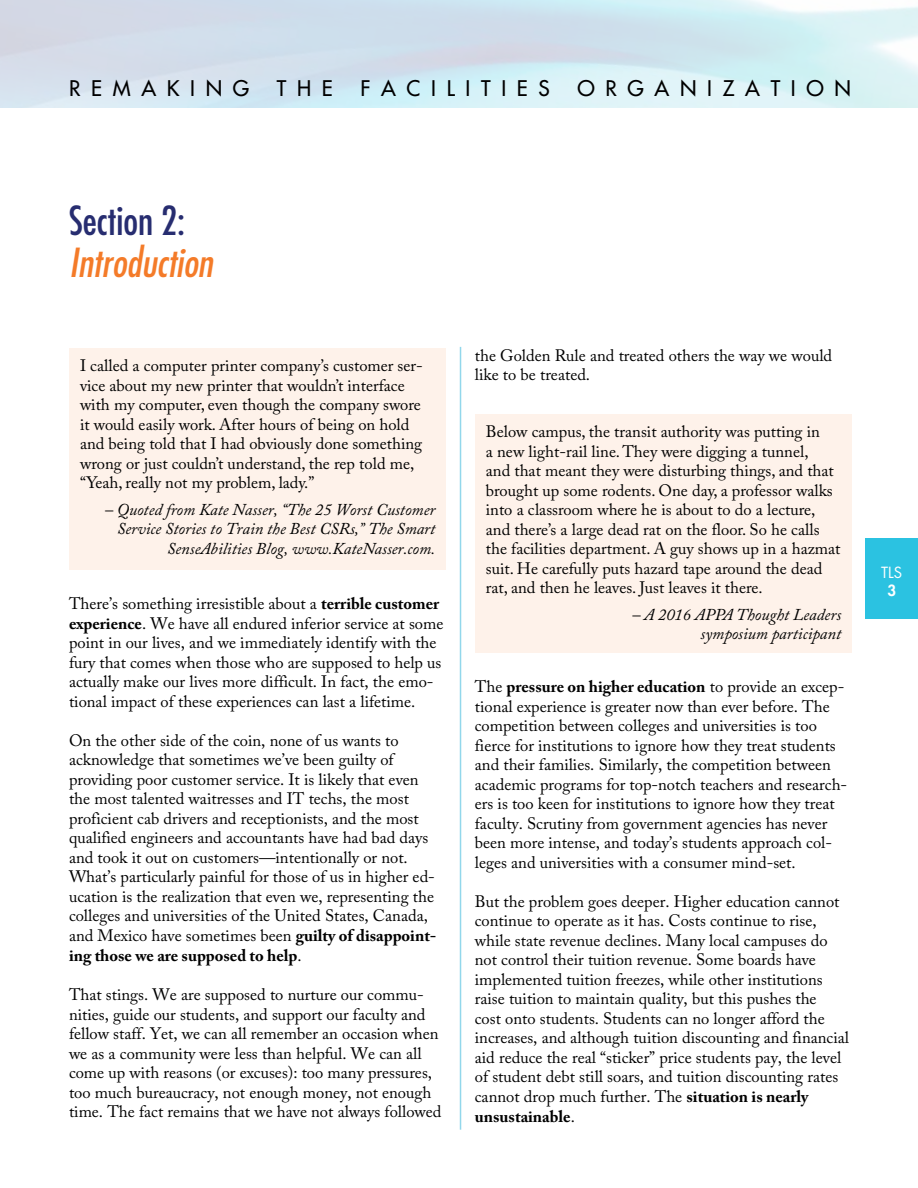
<style>
.page{position:relative;width:918px;height:1188px;background:#fff}
.page>*{position:absolute;margin:0;border:0;box-sizing:border-box;transform-origin:0 0}
.t1{font:italic condensed 39px "Futura Std";color:#f47b29}
.t2{font:condensed 39px "Futura Std";color:#272d70}
.t3{font:500 21px "Futura Std";letter-spacing:.51em;color:#000}
.t4{font:16.5px/19.5px "Adobe Caslon Pro";color:#000}
.t5{font:italic 16.5px/19.5px "Adobe Caslon Pro";color:#000;text-align:right}
.t6{font:15px "Futura Std";color:#fff}
.t7{font:800 15px "Futura Std";color:#fff}
.s1{font-weight:700}
</style>
<div class="page">
<div style="left:866px;top:538px;width:52px;height:82px;background:#2bc2e1"></div>
<hr style="left:460px;top:347px;width:1px;height:783px;background:#92d7eb">
<div style="left:69px;top:348px;width:377px;height:222px;background:#fef2ea"></div>
<div style="left:475px;top:414px;width:377px;height:239px;background:#fef2ea"></div>
<p class="t3" style="left:69px;top:75px;width:182px">REMAKING</p>
<p class="t3" style="left:277px;top:75px;width:58px">THE</p>
<p class="t3" style="left:360px;top:75px;width:191px">FACILITIES</p>
<p class="t3" style="left:577px;top:75px;width:275px">ORGANIZATION</p>
<h1 class="t2" style="left:69px;top:197px;width:118px">Section 2:</h1>
<h1 class="t1" style="left:69px;top:239px;width:145px">Introduction</h1>
<p class="t4" style="left:80px;top:356px;width:344px">I called a computer printer company’s customer ser&shy;vice about my new printer that wouldn’t interface with my computer, even though the company swore it would easily work. After hours of being on hold and being told that I had obviously done something wrong or just couldn’t understand, the rep told me, “Yeah, really not my problem, lady.”</p>
<p class="t5" style="left:105px;top:499px;width:332px">– Quoted from Kate Nasser, “The 25 Worst Customer<br>Service Stories to Train the Best CSRs,” The Smart<br>SenseAbilities Blog, www.KateNasser.com.</p>
<p class="t4" style="left:69px;top:594px;width:376px">There’s something irresistible about a <span class="s1">terrible customer experience</span>. We have all endured inferior service at some point in our lives, and we immediately identify with the fury that comes when those who are supposed to help us actually make our lives more difficult. In fact, the emo&shy;tional impact of these experiences can last a lifetime.</p>
<p class="t4" style="left:69px;top:731px;width:369px">On the other side of the coin, none of us wants to acknowledge that sometimes we’ve been guilty of providing poor customer service. It is likely that even the most talented waitresses and IT techs, the most proficient cab drivers and receptionists, and the most qualified engineers and accountants have had bad days and took it out on customers—intentionally or not.<br>What’s particularly painful for those of us in higher ed&shy;ucation is the realization that even we, representing the colleges and universities of the United States, Canada, and Mexico have sometimes been <span class="s1">guilty of disappoint&shy;ing those we are supposed to help</span>.</p>
<p class="t4" style="left:69px;top:985px;width:374px">That stings. We are supposed to nurture our commu&shy;nities, guide our students, and support our faculty and fellow staff. Yet, we can all remember an occasion when we as a community were less than helpful. We can all come up with reasons (or excuses): too many pressures, too much bureaucracy, not enough money, not enough time. The fact remains that we have not always followed</p>
<p class="t4" style="left:475px;top:345px;width:359px">the Golden Rule and treated others the way we would like to be treated.</p>
<p class="t4" style="left:486px;top:422px;width:356px">Below campus, the transit authority was putting in<br>a new light-rail line. They were digging a tunnel,<br>and that meant they were disturbing things, and that brought up some rodents. One day, a professor walks into a classroom where he is about to do a lecture, and there’s a large dead rat on the floor. So he calls the facilities department. A guy shows up in a hazmat suit. He carefully puts hazard tape around the dead rat, and then he leaves. Just leaves it there.</p>
<p class="t5" style="left:632px;top:604px;width:211px">– A 2016 APPA Thought Leaders symposium participant</p>
<p class="t4" style="left:475px;top:677px;width:374px">The <span class="s1">pressure on higher education</span> to provide an excep&shy;tional experience is greater now than ever before. The competition between colleges and universities is too fierce for institutions to ignore how they treat students and their families. Similarly, the competition between academic programs for top-notch teachers and research&shy;ers is too keen for institutions to ignore how they treat faculty. Scrutiny from government agencies has never been more intense, and today’s students approach col&shy;leges and universities with a consumer mind-set.</p>
<p class="t4" style="left:475px;top:891px;width:376px">But the problem goes deeper. Higher education cannot continue to operate as it has. Costs continue to rise, while state revenue declines. Many local campuses do not control their tuition revenue. Some boards have implemented tuition freezes, while other institutions raise tuition to maintain quality, but this pushes the<br>cost onto students. Students can no longer afford the increases, and although tuition discounting and financial aid reduce the real “sticker” price students pay, the level of student debt still soars, and tuition discounting rates cannot drop much further. The <span class="s1">situation is nearly unsustainable</span>.</p>
<p class="t6" style="left:881px;top:563px;width:23px">TLS</p>
<p class="t7" style="left:887px;top:581px;width:10px">3</p>
</div>
